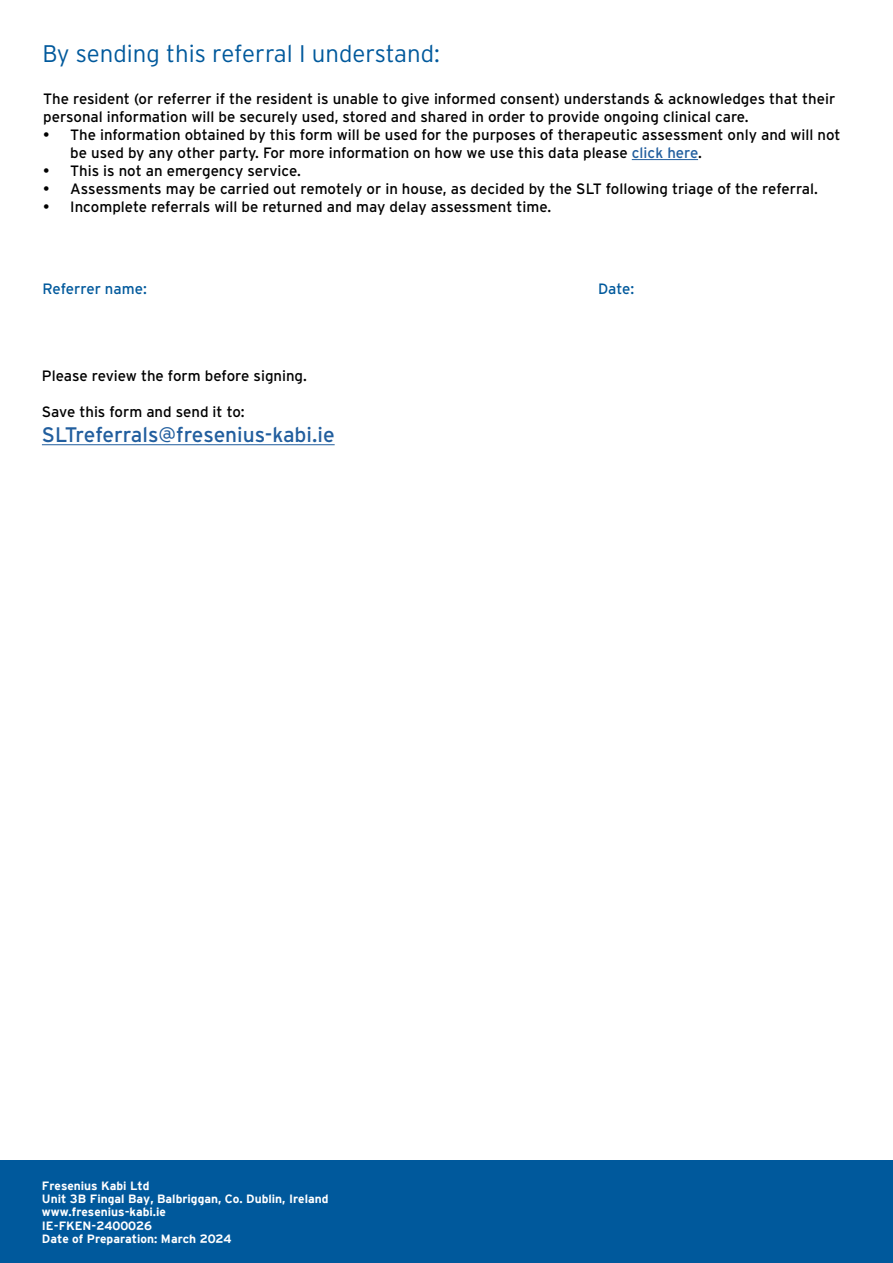
<style>
.page{position:relative;width:893px;height:1263px;background:#fff}
.page>*{position:absolute;margin:0;border:0;box-sizing:border-box;transform-origin:0 0}
.t1{font:300 24px "Interstate";color:#00599c}
.t2{font:21px "Interstate";color:#215e9e}
.t3{font:15px/18px "Interstate";color:#000}
.t4{font:15px "Interstate";color:#00599c}
.t5{font:700 12px/13.2px "Interstate";color:#fff}
.s1{color:#215e9e}
</style>
<div class="page">
<div style="left:0;top:1161px;width:893px;height:102px;background:#00599c"></div>
<hr style="left:632px;top:159px;width:66px;height:1px;background:#215e9e">
<hr style="left:42px;top:444px;width:293px;height:1px;background:#215e9e">
<h1 class="t1" style="left:43px;top:40px;width:399px">By sending this referral I understand:</h1>
<p class="t3" style="left:43px;top:89px;width:793px">The resident (or referrer if the resident is unable to give informed consent) understands &amp; acknowledges that their personal information will be securely used, stored and shared in order to provide ongoing clinical care.</p>
<p class="t3" style="left:70px;top:125px;width:772px;text-indent:-27px">• The information obtained by this form will be used for the purposes of therapeutic assessment only and will not be used by any other party. For more information on how we use this data please <span class="s1">click here</span>.</p>
<p class="t3" style="left:43px;top:161px;width:259px">• This is not an emergency service.</p>
<p class="t3" style="left:43px;top:179px;width:776px">• Assessments may be carried out remotely or in house, as decided by the SLT following triage of the referral.</p>
<p class="t3" style="left:43px;top:197px;width:509px">• Incomplete referrals will be returned and may delay assessment time.</p>
<p class="t4" style="left:43px;top:280px;width:106px">Referrer name:</p>
<p class="t4" style="left:598px;top:280px;width:38px">Date:</p>
<p class="t3" style="left:42px;top:366px;width:267px">Please review the form before signing.</p>
<p class="t3" style="left:42px;top:402px;width:204px">Save this form and send it to:</p>
<h2 class="t2" style="left:42px;top:422px;width:294px">SLTreferrals@fresenius-kabi.ie</h2>
<p class="t5" style="left:42px;top:1179px;width:288px">Fresenius Kabi Ltd<br>Unit 3B Fingal Bay, Balbriggan, Co. Dublin, Ireland www.fresenius-kabi.ie<br>IE-FKEN-2400026<br>Date of Preparation: March 2024</p>
</div>
